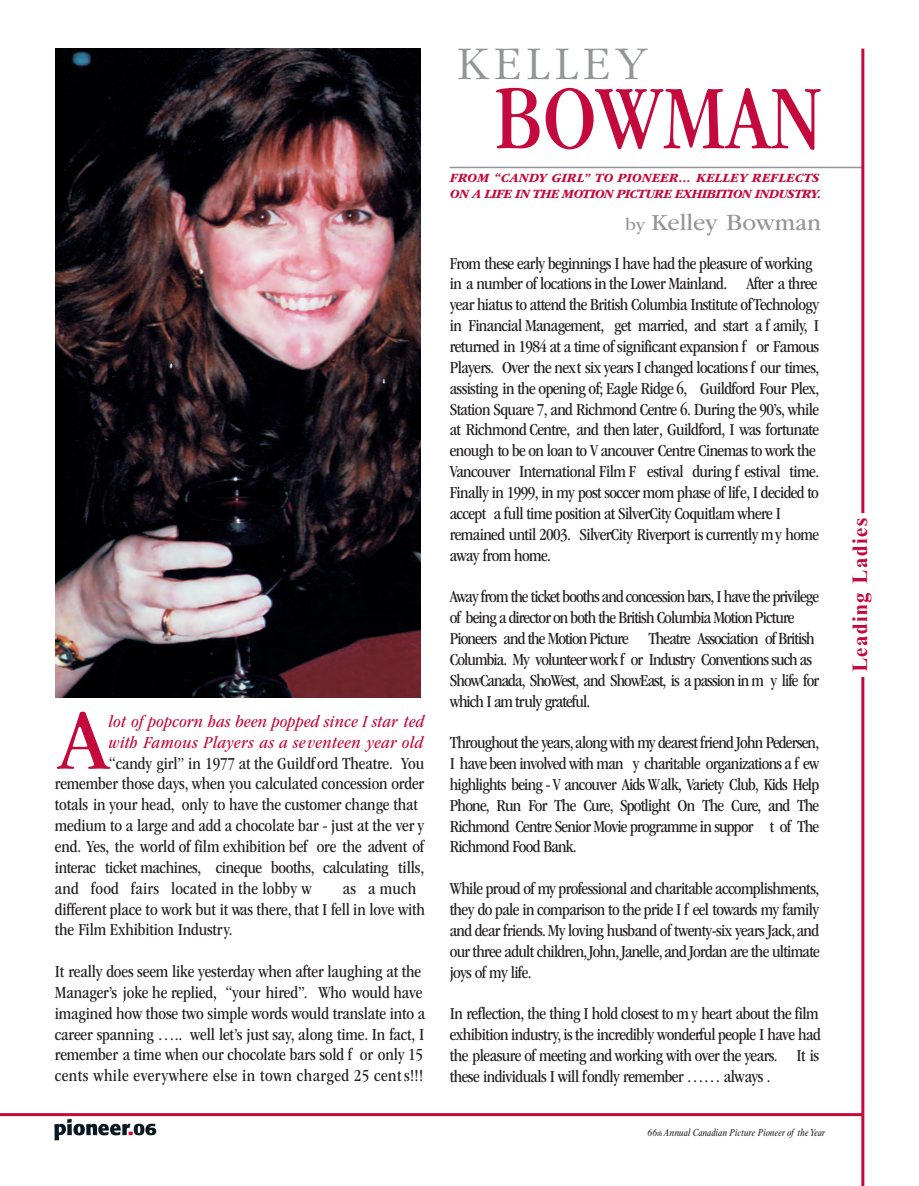
<style>
.page{position:relative;width:919px;height:1186px;background:#fff}
.page>*{position:absolute;margin:0;border:0;box-sizing:border-box;transform-origin:0 0}
.t1{font:condensed 93.75px "ITC Garamond Std";letter-spacing:.01em;color:#c40a3c}
.t2{font:condensed 89.1px "ITC Garamond Std";color:#c40a3c;scale:1.32 1}
.t3{font:300 48.75px "ITC Garamond Std";letter-spacing:.1em;color:#939598}
.t4{font:24px "ITC Garamond Std";color:#939598}
.t5{font:700 21px "Times New Roman MT Std";letter-spacing:.07em;color:#c40a3c}
.t6{font:condensed 17.4px/20.9px "ITC Garamond Std";letter-spacing:-.035em;color:#231f20}
.t7{font:condensed 17.4px/20.9px "ITC Garamond Std";letter-spacing:-.01em;color:#231f20}
.t8{font:italic condensed 17.4px "ITC Garamond Std";letter-spacing:.02em;color:#c40a3c}
.t9{font:condensed 17.4px "ITC Garamond Std";letter-spacing:.01em;color:#231f20}
.t10{font:italic 700 13.2px/15.8px "ITC Garamond Std";letter-spacing:-.035em;color:#c40a3c}
.t11{font:italic condensed 10.5px "Times New Roman MT Std";color:#231f20}
.s1{font-size:18px}
.s2{font-size:7.5px}
</style>
<div class="page">
<hr style="left:449px;top:167px;width:413px;height:1px;background:#939598">
<hr style="left:0;top:1113px;width:862px;height:3px;background:#c40a3c">
<hr style="left:861px;top:49px;width:3px;height:1137px;background:#c40a3c">
<div style="left:834px;top:514px;width:56px;height:163px;background:#fff"></div>
<svg style="left:54px;top:1119px;width:102px;height:21px"></svg>
<img style="left:55px;top:48px;width:366px;height:650px">
<p class="t2" style="left:59px;top:691px;width:38px">A</p>
<p class="t8" style="left:109px;top:712px;width:317px">lot of popcorn has been popped since I star ted</p>
<p class="t8" style="left:109px;top:733px;width:316px">with Famous Players as a se venteen year old</p>
<p class="t7" style="left:109px;top:753px;width:317px">“candy girl” in 1977 at the Guildford Theatre. You</p>
<p class="t7" style="left:55px;top:773px;width:371px">remember those days, when you calculated concession order</p>
<p class="t7" style="left:55px;top:794px;width:364px">totals in your head, only to have the customer change that</p>
<p class="t7" style="left:55px;top:815px;width:371px">medium to a large and add a chocolate bar - just at the ver y</p>
<p class="t7" style="left:55px;top:836px;width:371px">end. Yes, the world of film exhibition bef ore the advent of</p>
<p class="t6" style="left:55px;top:857px;width:371px">interac ticket machines, cineque booths, calculating tills,</p>
<p class="t9" style="left:55px;top:878px;width:258px">and food fairs located in the lobby w</p>
<p class="t7" style="left:55px;top:878px;width:371px;text-indent:288px">as a much different place to work but it was there, that I fell in love with the Film Exhibition Industry.</p>
<p class="t7" style="left:55px;top:961px;width:372px">It really does seem like yesterday when after laughing at the Manager’s joke he replied, “your hired”. Who would have imagined how those two simple words would translate into a career spanning ….. well let’s just say, along time. In fact, I remember a time when our chocolate bars sold f or only 15 cents while everywhere else in town charged 25 cent s!!!</p>
<p class="t3" style="left:457px;top:38px;width:192px">KELLEY</p>
<p class="t1" style="left:494px;top:66px;width:328px">BOWMAN</p>
<p class="t10" style="left:449px;top:170px;width:373px">FROM “CANDY GIRL” TO PIONEER... KELLEY REFLECTS<br>ON A LIFE IN THE MOTION PICTURE EXHIBITION INDUSTRY.</p>
<p class="t4" style="left:625px;top:209px;width:197px"><span class="s1">by</span> Kelley Bowman</p>
<p class="t6" style="left:449px;top:253px;width:371px">From these early beginnings I have had the pleasure of working in a number of locations in the Lower Mainland. After a three year hiatus to attend the British Columbia Institute of Technology in Financial Management, get married, and start a f amily, I returned in 1984 at a time of significant expansion f or Famous Players. Over the next six years I changed locations f our times, assisting in the opening of; Eagle Ridge 6, Guildford Four Plex, Station Square 7, and Richmond Centre 6. During the 90’s, while at Richmond Centre, and then later, Guildford, I was fortunate enough to be on loan to V ancouver Centre Cinemas to work the Vancouver International Film F estival during f estival time.<br>Finally in 1999, in my post soccer mom phase of life, I decided to accept a full time position at SilverCity Coquitlam where I remained until 2003. SilverCity Riverport is currently my home away from home.</p>
<p class="t6" style="left:449px;top:586px;width:371px">Away from the ticket booths and concession bars, I have the privilege of being a director on both the British Columbia Motion Picture Pioneers and the Motion Picture Theatre Association of British Columbia. My volunteer work f or Industry Conventions such as ShowCanada, ShoWest, and ShowEast, is a passion in m y life for which I am truly grateful.</p>
<p class="t6" style="left:449px;top:732px;width:371px;text-align:justify">Throughout the years,along with my dearest friend John Pedersen, I have been involved with man y charitable organizations a f ew highlights being - V ancouver Aids Walk, Variety Club, Kids Help Phone, Run For The Cure, Spotlight On The Cure, and The Richmond Centre Senior Movie programme in suppor t of The Richmond Food Bank.</p>
<p class="t6" style="left:449px;top:878px;width:371px;text-align:justify">While proud of my professional and charitable accomplishments, they do pale in comparison to the pride I f eel towards my family and dear friends. My loving husband of twenty-six years Jack,and our three adult children,John,Janelle,and Jordan are the ultimate joys of my life.</p>
<p class="t6" style="left:449px;top:1003px;width:372px">In reflection, the thing I hold closest to m y heart about the film exhibition industry, is the incredibly wonderful people I have had the pleasure of meeting and working with over the years. It is these individuals I will fondly remember …… always .</p>
<p class="t11" style="left:647px;top:1128px;width:179px">66<span class="s2">th</span> Annual Canadian Picture Pioneer of the Year</p>
<p class="t5" style="left:852px;top:672px;width:155px;rotate:-90deg">Leading Ladies</p>
</div>
